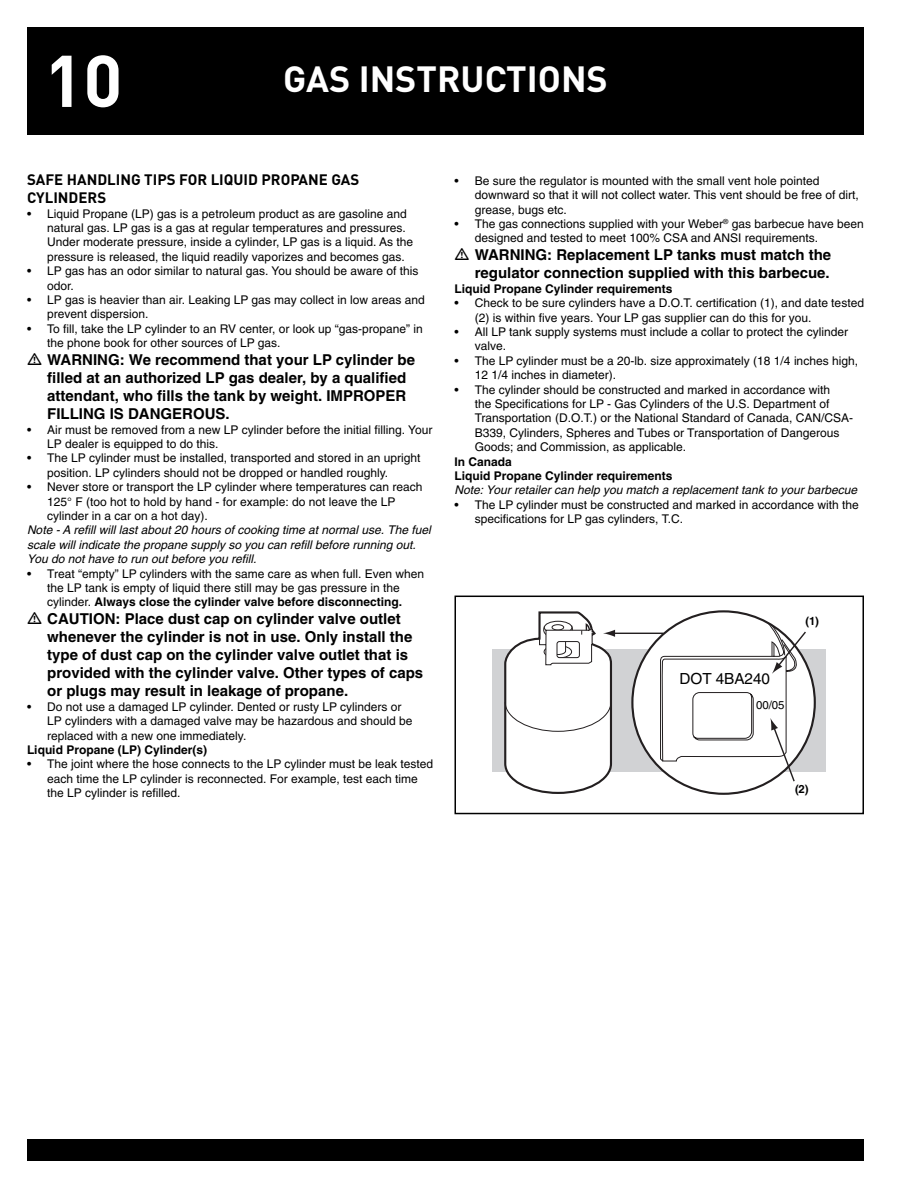
<style>
.page{position:relative;width:918px;height:1188px;background:#fff}
.page>*{position:absolute;margin:0;border:0;box-sizing:border-box;transform-origin:0 0}
.t1{font:72px "DI Nkerned";color:#fff}
.t2{font:36px "DI Nkerned";color:#fff}
.t3{font:15.3px "Helvetica";color:#000}
.t4{font:700 15px/18px "Helvetica";color:#000}
.t5{font:15px/18px "DI Nkerned";color:#000}
.t6{font:12px/14.4px "Helvetica";color:#000}
.t7{font:italic 12px/14.4px "Helvetica";color:#000}
.t8{font:700 12px/14.4px "Helvetica";color:#000}
.t9{font:700 11.4px "Helvetica";color:#000}
.t10{font:11.4px "Helvetica";color:#000}
.s1{font-weight:700}
</style>
<div class="page">
<div style="left:27px;top:27px;width:837px;height:108px;background:#000"></div>
<div style="left:27px;top:1139px;width:837px;height:22px;background:#000"></div>
<div style="left:493px;top:649px;width:333px;height:123px;background:#d1d2d4"></div>
<svg style="left:632px;top:611px;width:183px;height:183px;fill:#fff"></svg>
<hr style="left:613px;top:633px;width:51px;height:1px;background:#231f20">
<svg style="left:504px;top:611px;width:111px;height:183px"></svg>
<svg style="left:660px;top:622px;width:147px;height:161px"></svg>
<div style="left:454px;top:596px;width:410px;height:218px;border:2px solid #000"></div>
<h1 class="t1" style="left:44px;top:56px;width:80px">10</h1>
<h2 class="t2" style="left:283px;top:66px;width:326px">GAS INSTRUCTIONS</h2>
<p class="t5" style="left:27px;top:172px;width:334px">SAFE HANDLING TIPS FOR LIQUID PROPANE GAS<br>CYLINDERS</p>
<p class="t6" style="left:47px;top:207px;width:367px;text-indent:-20px">• Liquid Propane (LP) gas is a petroleum product as are gasoline and natural gas. LP gas is a gas at regular temperatures and pressures.<br>Under moderate pressure, inside a cylinder, LP gas is a liquid. As the pressure is released, the liquid readily vaporizes and becomes gas.</p>
<p class="t6" style="left:47px;top:265px;width:373px;text-indent:-20px">• LP gas has an odor similar to natural gas. You should be aware of this odor.</p>
<p class="t6" style="left:47px;top:294px;width:379px;text-indent:-20px">• LP gas is heavier than air. Leaking LP gas may collect in low areas and prevent dispersion.</p>
<p class="t6" style="left:47px;top:323px;width:377px;text-indent:-20px">• To fill, take the LP cylinder to an RV center, or look up “gas-propane” in the phone book for other sources of LP gas.</p>
<p class="t4" style="left:47px;top:352px;width:369px">WARNING: We recommend that your LP cylinder be filled at an authorized LP gas dealer, by a qualified attendant, who fills the tank by weight. IMPROPER FILLING IS DANGEROUS.</p>
<p class="t6" style="left:47px;top:423px;width:387px;text-indent:-20px">• Air must be removed from a new LP cylinder before the initial filling. Your<br>LP dealer is equipped to do this.</p>
<p class="t6" style="left:47px;top:452px;width:375px;text-indent:-20px">• The LP cylinder must be installed, transported and stored in an upright position. LP cylinders should not be dropped or handled roughly.</p>
<p class="t6" style="left:47px;top:481px;width:377px;text-indent:-20px">• Never store or transport the LP cylinder where temperatures can reach<br>125° F (too hot to hold by hand - for example: do not leave the LP cylinder in a car on a hot day).</p>
<p class="t7" style="left:27px;top:524px;width:405px">Note - A refill will last about 20 hours of cooking time at normal use. The fuel scale will indicate the propane supply so you can refill before running out.<br>You do not have to run out before you refill.</p>
<p class="t6" style="left:27px;top:567px;width:399px;text-align:center">• Treat “empty” LP cylinders with the same care as when full. Even when the LP tank is empty of liquid there still may be gas pressure in the cylinder. <span class="s1">Always close the cylinder valve before disconnecting.</span></p>
<p class="t4" style="left:47px;top:612px;width:377px">CAUTION: Place dust cap on cylinder valve outlet whenever the cylinder is not in use. Only install the type of dust cap on the cylinder valve outlet that is provided with the cylinder valve. Other types of caps or plugs may result in leakage of propane.</p>
<p class="t6" style="left:47px;top:701px;width:367px;text-indent:-20px">• Do not use a damaged LP cylinder. Dented or rusty LP cylinders or<br>LP cylinders with a damaged valve may be hazardous and should be replaced with a new one immediately.</p>
<p class="t8" style="left:27px;top:744px;width:182px">Liquid Propane (LP) Cylinder(s)</p>
<p class="t6" style="left:47px;top:758px;width:387px;text-indent:-20px">• The joint where the hose connects to the LP cylinder must be leak tested each time the LP cylinder is reconnected. For example, test each time the LP cylinder is refilled.</p>
<p class="t6" style="left:475px;top:175px;width:385px;text-indent:-20px">• Be sure the regulator is mounted with the small vent hole pointed downward so that it will not collect water. This vent should be free of dirt, grease, bugs etc.</p>
<p class="t6" style="left:475px;top:218px;width:391px;text-indent:-20px">• The gas connections supplied with your Weber<sup>®</sup> gas barbecue have been designed and tested to meet 100% CSA and ANSI requirements.</p>
<p class="t4" style="left:475px;top:248px;width:358px">WARNING: Replacement LP tanks must match the regulator connection supplied with this barbecue.</p>
<p class="t8" style="left:454px;top:283px;width:220px">Liquid Propane Cylinder requirements</p>
<p class="t6" style="left:475px;top:297px;width:391px;text-indent:-20px">• Check to be sure cylinders have a D.O.T. certification (1), and date tested (2) is within five years. Your LP gas supplier can do this for you.</p>
<p class="t6" style="left:475px;top:326px;width:375px;text-indent:-20px">• All LP tank supply systems must include a collar to protect the cylinder valve.</p>
<p class="t6" style="left:475px;top:355px;width:385px;text-indent:-20px">• The LP cylinder must be a 20-lb. size approximately (18 1/4 inches high,<br>12 1/4 inches in diameter).</p>
<p class="t6" style="left:475px;top:383px;width:380px;text-indent:-20px">• The cylinder should be constructed and marked in accordance with<br>the Specifications for LP - Gas Cylinders of the U.S. Department of Transportation (D.O.T.) or the National Standard of Canada, CAN/CSA-B339, Cylinders, Spheres and Tubes or Transportation of Dangerous Goods; and Commission, as applicable.</p>
<p class="t8" style="left:454px;top:455px;width:220px">In Canada<br>Liquid Propane Cylinder requirements</p>
<p class="t7" style="left:454px;top:484px;width:404px">Note: Your retailer can help you match a replacement tank to your barbecue</p>
<p class="t6" style="left:475px;top:499px;width:385px;text-indent:-20px">• The LP cylinder must be constructed and marked in accordance with the specifications for LP gas cylinders, T.C.</p>
<p class="t3" style="left:679px;top:673px;width:92px">DOT 4BA240</p>
<p class="t10" style="left:756px;top:700px;width:30px">00/05</p>
<p class="t9" style="left:806px;top:617px;width:15px">(1)</p>
<p class="t9" style="left:795px;top:784px;width:15px">(2)</p>
</div>
